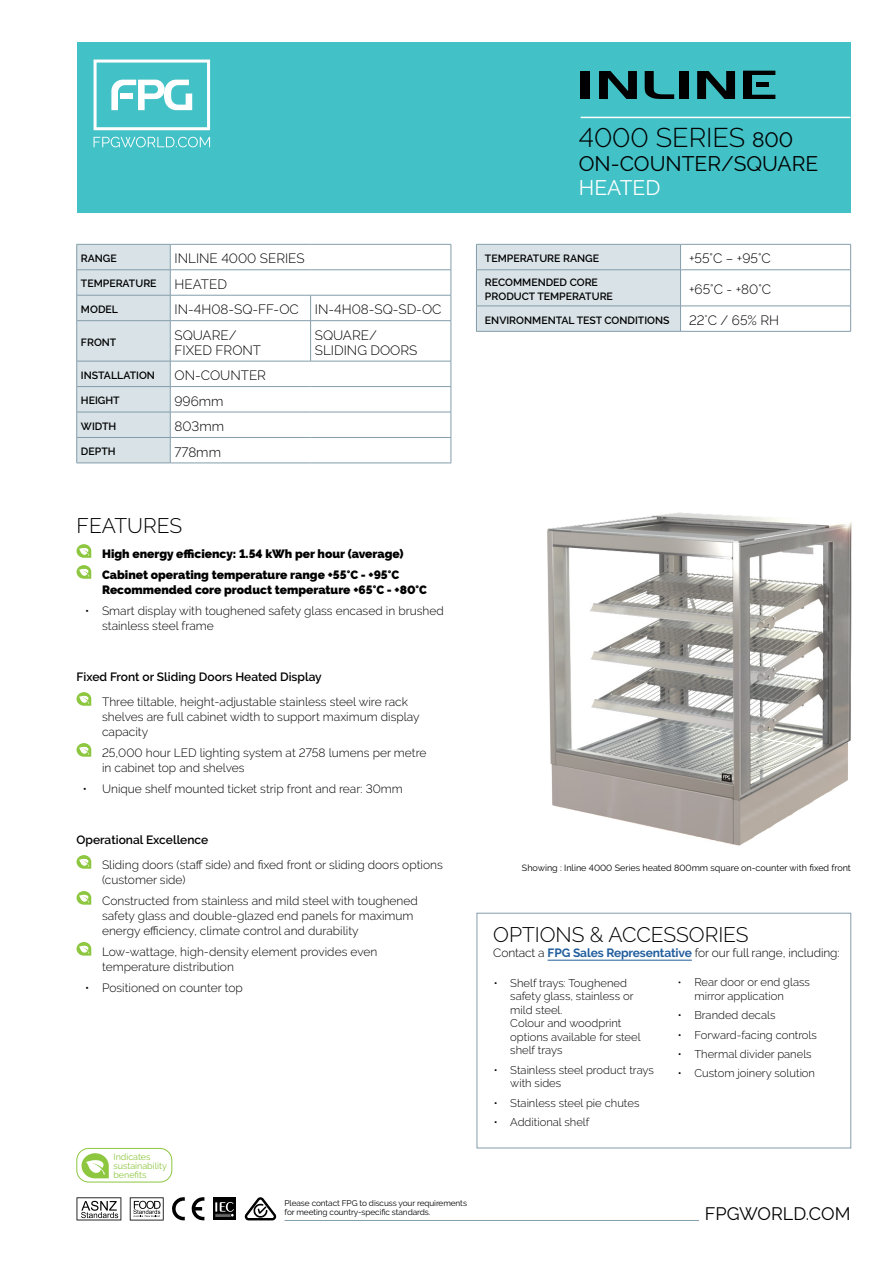
<style>
.page{position:relative;width:893px;height:1263px;background:#fff}
.page>*{position:absolute;margin:0;border:0;box-sizing:border-box;transform-origin:0 0}
.t1{font:300 27px "Raleway";color:#000}
.t2{font:300 21px "Raleway";color:#000}
.t3{font:21px "Raleway";color:#000}
.t4{font:21px "Raleway";color:#fff}
.t5{font:18px "Raleway";color:#000}
.t6{font:300 13.5px/15px "Raleway";color:#000}
.t7{font:300 12px/15px "Raleway";color:#000}
.t8{font:800 12px/21px "Raleway";color:#000}
.t9{font:600 12px "Raleway";color:#000}
.t10{font:300 11.25px/13.5px "Raleway";color:#000}
.t11{font:600 10.5px/13.5px "Raleway";color:#000}
.t12{font:9px "Raleway";color:#000}
.t13{font:9px/9px "Raleway";color:#8dc63f}
.t14{font:8.25px/9px "Raleway";letter-spacing:-.01em;color:#000}
.s1{font-weight:400;font-size:21px}
.s2{font-weight:700;color:#215e9e}
.s3{font-size:10.5px}
</style>
<div class="page">
<hr style="left:285px;top:1220px;width:414px;height:1px;background:#849daa">
<svg style="left:77px;top:1197px;width:44px;height:23px"></svg>
<svg style="left:130px;top:1197px;width:34px;height:23px"></svg>
<svg style="left:192px;top:1197px;width:12px;height:23px"></svg>
<svg style="left:172px;top:1197px;width:13px;height:23px"></svg>
<div style="left:213px;top:1197px;width:23px;height:23px;background:#000"></div>
<svg style="left:215px;top:1202px;width:19px;height:15px"></svg>
<svg style="left:244px;top:1197px;width:32px;height:23px"></svg>
<div style="left:77px;top:43px;width:773px;height:170px;background:#42c1c7"></div>
<svg style="left:94px;top:137px;width:116px;height:10px"></svg>
<svg style="left:94px;top:60px;width:116px;height:70px"></svg>
<svg style="left:77px;top:544px;width:14px;height:14px"></svg>
<svg style="left:77px;top:565px;width:14px;height:14px"></svg>
<svg style="left:77px;top:692px;width:14px;height:14px"></svg>
<svg style="left:77px;top:743px;width:14px;height:14px"></svg>
<svg style="left:77px;top:855px;width:14px;height:14px"></svg>
<svg style="left:77px;top:891px;width:14px;height:14px"></svg>
<svg style="left:77px;top:942px;width:14px;height:14px"></svg>
<hr style="left:581px;top:117px;width:269px;height:1px;background:#fff">
<div style="left:581px;top:71px;width:9px;height:28px;background:#000"></div>
<svg style="left:599px;top:71px;width:38px;height:28px"></svg>
<svg style="left:645px;top:71px;width:29px;height:28px"></svg>
<div style="left:679px;top:71px;width:10px;height:28px;background:#000"></div>
<svg style="left:743px;top:71px;width:32px;height:28px"></svg>
<svg style="left:697px;top:71px;width:38px;height:28px"></svg>
<svg style="left:82px;top:1153px;width:27px;height:25px"></svg>
<div style="left:77px;top:1148px;width:95px;height:34px;border:1px solid #8dc63f;border-radius:12px"></div>
<img style="left:547px;top:512px;width:305px;height:334px">
<div style="left:477px;top:913px;width:374px;height:235px;border:1px solid #849daa"></div>
<hr style="left:548px;top:960px;width:144px;height:1px;background:#215e9e">
<hr style="left:170px;top:244px;width:141px;height:1px;background:#849daa">
<hr style="left:311px;top:244px;width:140px;height:1px;background:#849daa">
<hr style="left:170px;top:269px;width:141px;height:1px;background:#849daa">
<hr style="left:311px;top:269px;width:140px;height:1px;background:#849daa">
<hr style="left:170px;top:295px;width:141px;height:1px;background:#849daa">
<hr style="left:311px;top:295px;width:140px;height:1px;background:#849daa">
<svg style="left:310px;top:295px;width:1px;height:25px"></svg>
<svg style="left:451px;top:244px;width:1px;height:76px"></svg>
<hr style="left:77px;top:463px;width:93px;height:1px;background:#849daa">
<svg style="left:76px;top:244px;width:95px;height:219px;background:#d2dde3"></svg>
<hr style="left:310px;top:321px;width:1px;height:40px;background:#849daa">
<hr style="left:451px;top:321px;width:1px;height:40px;background:#849daa">
<svg style="left:451px;top:361px;width:1px;height:102px"></svg>
<hr style="left:170px;top:320px;width:141px;height:1px;background:#849daa">
<hr style="left:311px;top:320px;width:140px;height:1px;background:#849daa">
<hr style="left:170px;top:361px;width:141px;height:1px;background:#849daa">
<hr style="left:311px;top:361px;width:140px;height:1px;background:#849daa">
<hr style="left:170px;top:386px;width:141px;height:1px;background:#849daa">
<hr style="left:311px;top:386px;width:140px;height:1px;background:#849daa">
<hr style="left:170px;top:412px;width:141px;height:1px;background:#849daa">
<hr style="left:311px;top:412px;width:140px;height:1px;background:#849daa">
<hr style="left:170px;top:437px;width:141px;height:1px;background:#849daa">
<hr style="left:311px;top:437px;width:140px;height:1px;background:#849daa">
<hr style="left:170px;top:463px;width:141px;height:1px;background:#849daa">
<hr style="left:311px;top:463px;width:140px;height:1px;background:#849daa">
<hr style="left:681px;top:244px;width:170px;height:1px;background:#849daa">
<svg style="left:850px;top:244px;width:1px;height:25px"></svg>
<hr style="left:476px;top:331px;width:205px;height:1px;background:#849daa">
<svg style="left:476px;top:244px;width:205px;height:87px;background:#d4dee4"></svg>
<hr style="left:681px;top:269px;width:170px;height:1px;background:#849daa">
<hr style="left:850px;top:270px;width:1px;height:36px;background:#849daa">
<svg style="left:850px;top:307px;width:1px;height:24px"></svg>
<hr style="left:681px;top:306px;width:170px;height:1px;background:#849daa">
<hr style="left:681px;top:331px;width:170px;height:1px;background:#849daa">
<p class="t11" style="left:81px;top:252px;width:37px">RANGE</p>
<p class="t6" style="left:175px;top:251px;width:131px">INLINE 4000 SERIES</p>
<p class="t11" style="left:81px;top:277px;width:77px">TEMPERATURE</p>
<p class="t6" style="left:175px;top:276px;width:54px">HEATED</p>
<p class="t11" style="left:81px;top:302px;width:39px">MODEL</p>
<p class="t6" style="left:175px;top:302px;width:268px">IN-4H08-SQ-FF-OC IN-4H08-SQ-SD-OC</p>
<p class="t11" style="left:81px;top:335px;width:37px">FRONT</p>
<p class="t6" style="left:175px;top:327px;width:88px">SQUARE/<br>FIXED FRONT</p>
<p class="t6" style="left:315px;top:327px;width:104px">SQUARE/<br>SLIDING DOORS</p>
<p class="t11" style="left:81px;top:368px;width:75px">INSTALLATION</p>
<p class="t6" style="left:175px;top:368px;width:93px">ON-COUNTER</p>
<p class="t11" style="left:81px;top:394px;width:40px">HEIGHT</p>
<p class="t6" style="left:175px;top:393px;width:51px">996mm</p>
<p class="t11" style="left:81px;top:419px;width:37px">WIDTH</p>
<p class="t6" style="left:175px;top:419px;width:51px">803mm</p>
<p class="t11" style="left:81px;top:445px;width:36px">DEPTH</p>
<p class="t6" style="left:175px;top:444px;width:48px">778mm</p>
<h1 class="t1" style="left:579px;top:122px;width:216px">4000 SERIES <span class="s1">800</span></h1>
<h2 class="t3" style="left:579px;top:152px;width:241px">ON-COUNTER/SQUARE</h2>
<h2 class="t4" style="left:579px;top:176px;width:83px">HEATED</h2>
<p class="t11" style="left:485px;top:252px;width:116px">TEMPERATURE RANGE</p>
<p class="t6" style="left:689px;top:251px;width:83px">+55°C – +95°C</p>
<p class="t11" style="left:485px;top:276px;width:129px">RECOMMENDED CORE<br>PRODUCT TEMPERATURE</p>
<p class="t6" style="left:689px;top:282px;width:84px">+65°C - +80°C</p>
<p class="t11" style="left:485px;top:313px;width:186px">ENVIRONMENTAL TEST CONDITIONS</p>
<p class="t6" style="left:689px;top:313px;width:92px">22˚C / 65% RH</p>
<h2 class="t2" style="left:77px;top:514px;width:107px">FEATURES</h2>
<p class="t8" style="left:102px;top:543px;width:303px">High energy efficiency: 1.54 kWh per hour (average)<br>Cabinet operating temperature range +55°C - +95°C</p>
<p class="t8" style="left:102px;top:579px;width:327px">Recommended core product temperature +65°C - +80°C</p>
<p class="t7" style="left:102px;top:603px;width:343px;text-indent:-17px">• Smart display with toughened safety glass encased in brushed stainless steel frame</p>
<p class="t9" style="left:77px;top:670px;width:247px">Fixed Front or Sliding Doors Heated Display</p>
<p class="t7" style="left:102px;top:694px;width:319px">Three tiltable, height-adjustable stainless steel wire rack shelves are full cabinet width to support maximum display capacity</p>
<p class="t7" style="left:102px;top:745px;width:326px">25,000 hour LED lighting system at 2758 lumens per metre in cabinet top and shelves</p>
<p class="t7" style="left:83px;top:781px;width:322px">• Unique shelf mounted ticket strip front and rear: 30mm</p>
<p class="t9" style="left:77px;top:833px;width:133px">Operational Excellence</p>
<p class="t7" style="left:102px;top:857px;width:342px">Sliding doors (staff side) and fixed front or sliding doors options (customer side)</p>
<p class="t7" style="left:102px;top:893px;width:317px">Constructed from stainless and mild steel with toughened safety glass and double-glazed end panels for maximum energy efficiency, climate control and durability</p>
<p class="t7" style="left:102px;top:944px;width:277px">Low-wattage, high-density element provides even temperature distribution</p>
<p class="t7" style="left:85px;top:980px;width:159px">• Positioned on counter top</p>
<p class="t13" style="left:113px;top:1152px;width:55px">Indicates sustainability benefits</p>
<p class="t14" style="left:285px;top:1198px;width:184px">Please contact FPG to discuss your requirements for meeting country-specific standards.</p>
<p class="t12" style="left:522px;top:863px;width:331px">Showing : Inline 4000 Series heated 800mm square on-counter with fixed front</p>
<h2 class="t2" style="left:493px;top:922px;width:257px">OPTIONS &amp; ACCESSORIES</h2>
<p class="t7" style="left:493px;top:945px;width:348px">Contact a <span class="s2">FPG Sales Representative</span> for our full range, including:</p>
<p class="t10" style="left:510px;top:976px;width:132px;text-indent:-17px">• Shelf trays: Toughened safety glass, stainless or mild steel.<br>Colour and woodprint options available for steel shelf trays</p>
<p class="t10" style="left:510px;top:1063px;width:145px;text-indent:-17px">• Stainless steel product trays with sides</p>
<p class="t10" style="left:494px;top:1096px;width:147px">• Stainless steel pie chutes</p>
<p class="t10" style="left:494px;top:1115px;width:97px">• Additional shelf</p>
<p class="t10" style="left:694px;top:975px;width:117px;text-indent:-17px"><span class="s3">•</span> Rear door or end glass mirror application</p>
<p class="t10" style="left:678px;top:1008px;width:99px">• Branded decals</p>
<p class="t10" style="left:678px;top:1028px;width:141px">• Forward-facing controls</p>
<p class="t10" style="left:678px;top:1047px;width:135px">• Thermal divider panels</p>
<p class="t10" style="left:678px;top:1067px;width:139px">• Custom joinery solution</p>
<h3 class="t5" style="left:705px;top:1203px;width:147px">FPGWORLD.COM</h3>
</div>
